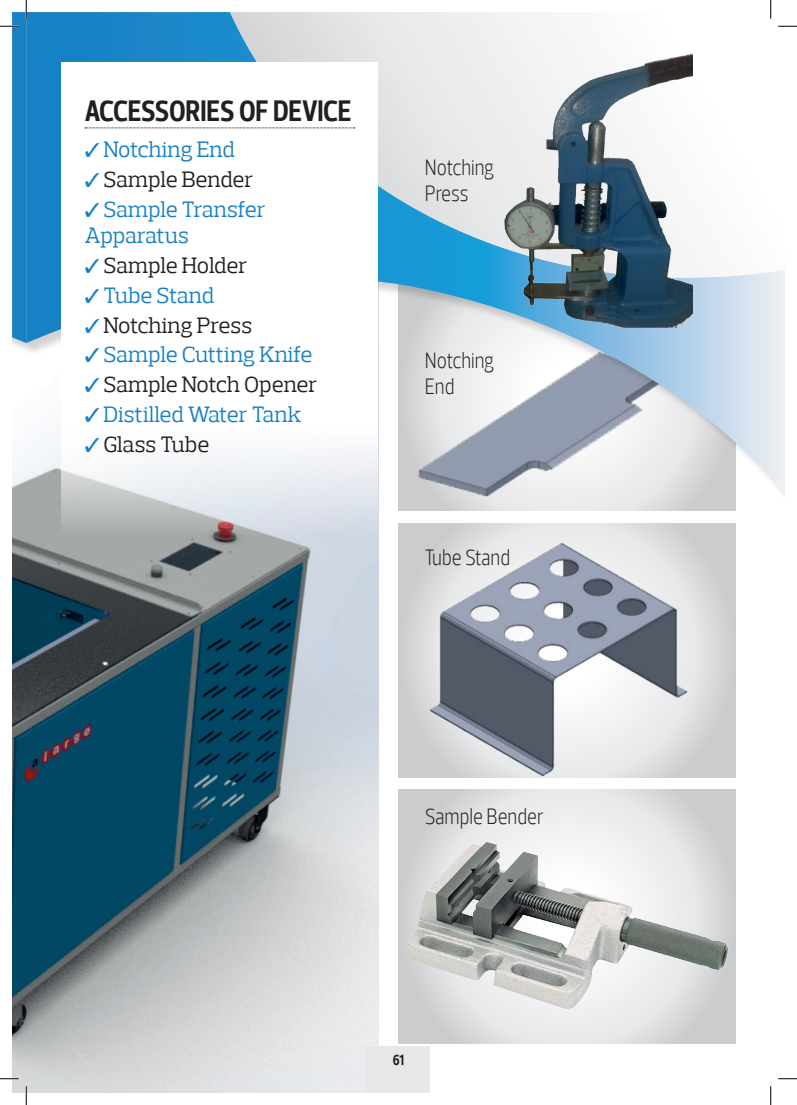
<style>
.page{position:relative;width:797px;height:1105px;background:#fff}
.page>*{position:absolute;margin:0;border:0;box-sizing:border-box;transform-origin:0 0}
.t1{font:700 30px "Prelo Condensed Bold R";color:#231f20}
.t2{font:22.5px/26.2px "Prelo Slab Book";letter-spacing:-.01em;color:#1681c5}
.t3{font:22.5px "Prelo Slab Book";letter-spacing:-.01em;color:#231f20}
.t4{font:300 condensed 22.5px/26.2px "Prelo";color:#231f20}
.t5{font:700 15px "Prelo Condensed Bold R";color:#231f20}
</style>
<div class="page">
<img style="left:12px;top:507px;width:366px;height:586px">
<div style="left:12px;top:12px;width:29px;height:495px;background:#231f20;opacity:.2"></div>
<svg style="left:26px;top:12px;width:759px;height:482px"></svg>
<svg style="left:230px;top:12px;width:555px;height:266px"></svg>
<img style="left:398px;top:523px;width:337px;height:255px">
<svg style="left:398px;top:789px;width:337px;height:17px"></svg>
<img style="left:398px;top:806px;width:337px;height:237px">
<svg style="left:62px;top:62px;width:316px;height:474px"></svg>
<svg style="left:85px;top:128px;width:270px;height:1px"></svg>
<img style="left:484px;top:49px;width:209px;height:282px">
<div style="left:367px;top:1047px;width:63px;height:46px;background:#e6e7e9"></div>
<svg style="left:778px;top:25px;width:19px;height:2px"></svg>
<svg style="left:0;top:1078px;width:19px;height:1px"></svg>
<svg style="left:778px;top:1078px;width:19px;height:1px"></svg>
<svg style="left:0;top:0;width:27px;height:343px"></svg>
<svg style="left:25px;top:1086px;width:2px;height:19px"></svg>
<svg style="left:770px;top:0;width:1px;height:19px"></svg>
<svg style="left:770px;top:1086px;width:1px;height:19px"></svg>
<svg style="left:85px;top:143px;width:14px;height:15px"></svg>
<svg style="left:85px;top:173px;width:14px;height:14px"></svg>
<svg style="left:85px;top:203px;width:14px;height:14px"></svg>
<svg style="left:85px;top:259px;width:14px;height:14px"></svg>
<svg style="left:85px;top:289px;width:14px;height:14px"></svg>
<svg style="left:85px;top:318px;width:14px;height:15px"></svg>
<svg style="left:85px;top:348px;width:14px;height:15px"></svg>
<svg style="left:85px;top:378px;width:14px;height:14px"></svg>
<svg style="left:85px;top:408px;width:14px;height:14px"></svg>
<svg style="left:85px;top:438px;width:14px;height:14px"></svg>
<h1 class="t1" style="left:85px;top:92px;width:15px">ACCESSORIES</h1>
<h1 class="t1" style="left:239px;top:92px;width:90px">OF DEVICE</h1>
<p class="t2" style="left:103px;top:137px;width:133px">Notching End</p>
<p class="t3" style="left:103px;top:166px;width:151px">Sample Bender</p>
<p class="t2" style="left:85px;top:196px;width:182px;text-indent:19px">Sample Transfer<br>Apparatus</p>
<p class="t3" style="left:103px;top:252px;width:145px">Sample Holder</p>
<p class="t2" style="left:103px;top:282px;width:112px">Tube Stand</p>
<p class="t3" style="left:103px;top:311px;width:150px">Notching Press</p>
<p class="t2" style="left:103px;top:342px;width:210px">Sample Cutting Knife</p>
<p class="t3" style="left:103px;top:371px;width:215px">Sample Notch Opener</p>
<p class="t2" style="left:103px;top:401px;width:199px">Distilled Water Tank</p>
<p class="t3" style="left:103px;top:430px;width:107px">Glass Tube</p>
<p class="t4" style="left:425px;top:154px;width:71px">Notching<br>Press</p>
<p class="t4" style="left:425px;top:347px;width:71px">Notching<br>End</p>
<p class="t4" style="left:425px;top:544px;width:87px">Tube Stand</p>
<p class="t4" style="left:425px;top:803px;width:121px">Sample Bender</p>
<p class="t5" style="left:392px;top:1050px;width:13px">61</p>
</div>
